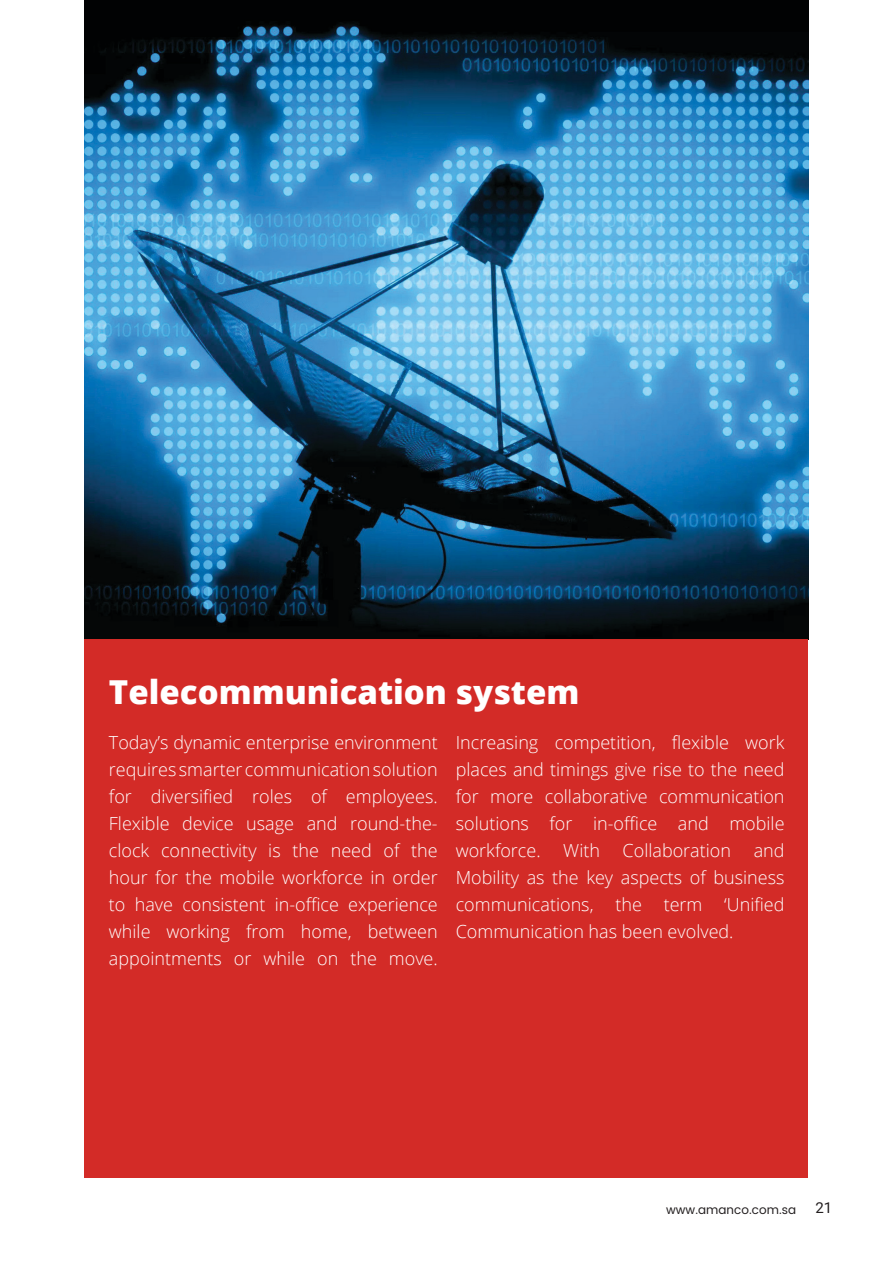
<style>
.page{position:relative;width:893px;height:1263px;background:#fff}
.page>*{position:absolute;margin:0;border:0;box-sizing:border-box;transform-origin:0 0}
.t1{font:800 33px "Open Sans";color:#fff}
.t2{font:300 18px/27px "Open Sans";color:#fff;text-align:justify}
.t3{font:15px "Roboto";color:#231f20}
.t4{font:12px "Poppins";letter-spacing:.005em;color:#231f20}
</style>
<div class="page">
<img style="left:85px;top:0;width:723px;height:639px">
<div style="left:85px;top:639px;width:723px;height:539px;background:#d32b27"></div>
<h1 class="t1" style="left:109px;top:666px;width:472px">Telecommunication system</h1>
<p class="t2" style="left:109px;top:728px;width:330px">Today’s dynamic enterprise environment requires smarter communication solution for diversified roles of employees.<br>Flexible device usage and round-the&shy;clock connectivity is the need of the hour for the mobile workforce in order to have consistent in-office experience while working from home, between appointments or while on the move.</p>
<p class="t2" style="left:456px;top:728px;width:330px">Increasing competition, flexible work places and timings give rise to the need for more collaborative communication solutions for in-office and mobile workforce.</p>
<p class="t2" style="left:456px;top:836px;width:330px;text-indent:298px">and Mobility as the key aspects of business communications, the term ‘Unified Communication has been evolved.</p>
<p class="t2" style="left:563px;top:836px;width:38px">With</p>
<p class="t2" style="left:623px;top:836px;width:110px">Collaboration</p>
<p class="t4" style="left:666px;top:1201px;width:132px">www.amanco.com.sa</p>
<p class="t3" style="left:815px;top:1197px;width:18px">21</p>
</div>
